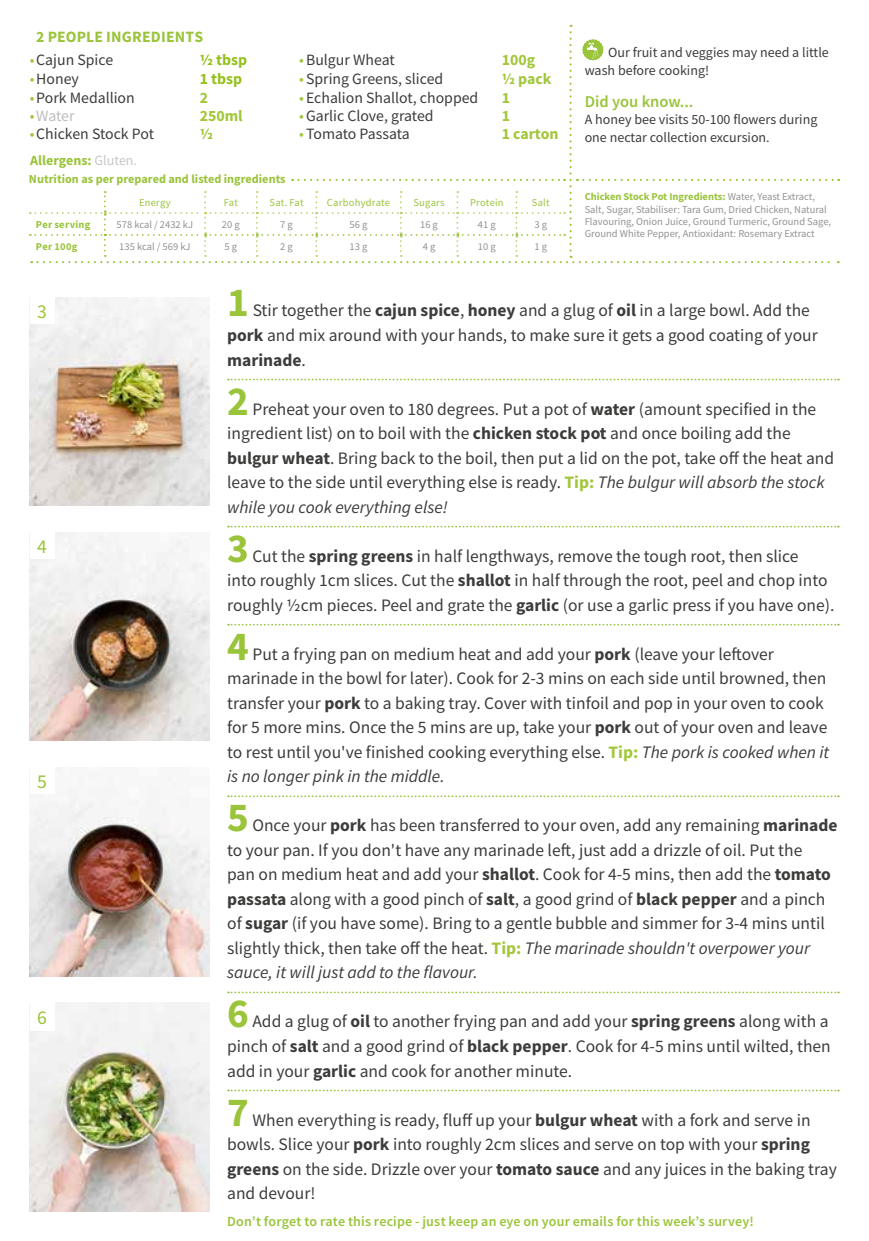
<style>
.page{position:relative;width:869px;height:1241px;background:#fff}
.page>*{position:absolute;margin:0;border:0;box-sizing:border-box;transform-origin:0 0}
.t1{font:700 41.12px "Source Sans Pro";color:#9ac43a}
.t2{font:19.6px "Source Sans Pro";color:#9ac43a}
.t3{font:17.5px/24.5px "Source Sans Pro";color:#3c3c3b}
.t4{font:600 16.45px "Source Sans Pro";color:#9ac43a}
.t5{font:15.75px "Source Sans Pro";color:#3c3c3b}
.t6{font:700 15.75px "Source Sans Pro";color:#a2c73a}
.t7{font:700 15.75px "Source Sans Pro";letter-spacing:.01em;color:#9ac43a}
.t8{font:700 15.75px "Source Sans Pro";color:#95c11f}
.t9{font:15.75px "Source Sans Pro";letter-spacing:-.015em;color:#bcbcbc}
.t10{font:14px/17.5px "Source Sans Pro";color:#3c3c3b}
.t11{font:600 14px "Source Sans Pro";letter-spacing:.015em;color:#9ac43a}
.t12{font:700 14px "Source Sans Pro";color:#9ac43a}
.t13{font:700 12.25px "Source Sans Pro";color:#9ac43a}
.t14{font:10.5px/12.2px "Source Sans Pro";color:#929292}
.t15{font:10.5px "Source Sans Pro";letter-spacing:.02em;color:#9ac43a}
.t16{font:700 10.5px "Source Sans Pro";letter-spacing:.025em;color:#9ac43a}
.s1{color:#a2c73a}
.s2{font-weight:400;color:#c6c6c6}
.s3{font-weight:700;color:#9ac43a}
.s4{font-weight:700}
.s5{font-weight:700;color:#a2c73a}
.s6{font-style:italic}
</style>
<div class="page">
<img style="left:30px;top:297px;width:180px;height:208px">
<svg style="left:228px;top:378px;width:610px;height:2px"></svg>
<svg style="left:228px;top:525px;width:610px;height:2px"></svg>
<svg style="left:228px;top:623px;width:610px;height:2px"></svg>
<svg style="left:228px;top:795px;width:610px;height:2px"></svg>
<svg style="left:228px;top:991px;width:610px;height:2px"></svg>
<svg style="left:228px;top:1089px;width:610px;height:2px"></svg>
<img style="left:30px;top:1002px;width:180px;height:208px">
<img style="left:30px;top:532px;width:180px;height:208px">
<div style="left:30px;top:297px;width:25px;height:27px;background:#fff"></div>
<div style="left:30px;top:532px;width:25px;height:27px;background:#fff"></div>
<div style="left:30px;top:1002px;width:25px;height:28px;background:#fff"></div>
<img style="left:30px;top:777px;width:180px;height:198px">
<div style="left:30px;top:767px;width:25px;height:27px;background:#fff"></div>
<svg style="left:30px;top:25px;width:808px;height:238px"></svg>
<p class="t7" style="left:36px;top:26px;width:168px">2 PEOPLE INGREDIENTS</p>
<p class="t5" style="left:30px;top:50px;width:85px"><span class="s1">•</span>Cajun Spice</p>
<p class="t8" style="left:200px;top:50px;width:49px">½ tbsp</p>
<p class="t5" style="left:299px;top:50px;width:97px"><span class="s1">•</span>Bulgur Wheat</p>
<p class="t6" style="left:501px;top:50px;width:35px">100g</p>
<p class="t5" style="left:30px;top:69px;width:51px"><span class="s1">•</span>Honey</p>
<p class="t8" style="left:200px;top:68px;width:44px">1 tbsp</p>
<p class="t5" style="left:299px;top:69px;width:145px"><span class="s1">•</span> Spring Greens, sliced</p>
<p class="t6" style="left:501px;top:68px;width:51px">½ pack</p>
<p class="t5" style="left:30px;top:87px;width:106px"><span class="s1">•</span>Pork Medallion</p>
<p class="t6" style="left:200px;top:87px;width:10px">2</p>
<p class="t5" style="left:299px;top:87px;width:181px"><span class="s1">•</span> Echalion Shallot, chopped</p>
<p class="t6" style="left:501px;top:87px;width:10px">1</p>
<p class="t9" style="left:30px;top:106px;width:46px"><span class="s1">•</span>Water</p>
<p class="t6" style="left:200px;top:105px;width:44px">250ml</p>
<p class="t5" style="left:299px;top:106px;width:136px"><span class="s1">•</span>Garlic Clove, grated</p>
<p class="t6" style="left:501px;top:105px;width:10px">1</p>
<p class="t5" style="left:30px;top:124px;width:126px"><span class="s1">•</span>Chicken Stock Pot</p>
<p class="t6" style="left:200px;top:123px;width:15px">½</p>
<p class="t5" style="left:299px;top:124px;width:112px"><span class="s1">•</span> Tomato Passata</p>
<p class="t6" style="left:501px;top:123px;width:58px">1 carton</p>
<p class="t12" style="left:30px;top:151px;width:108px">Allergens: <span class="s2">Gluten.</span></p>
<p class="t15" style="left:139px;top:196px;width:33px">Energy</p>
<p class="t15" style="left:224px;top:196px;width:16px">Fat</p>
<p class="t15" style="left:269px;top:196px;width:36px">Sat. Fat</p>
<p class="t15" style="left:327px;top:196px;width:65px">Carbohydrate</p>
<p class="t15" style="left:413px;top:196px;width:33px">Sugars</p>
<p class="t15" style="left:470px;top:196px;width:35px">Protein</p>
<p class="t15" style="left:531px;top:196px;width:19px">Salt</p>
<p class="t16" style="left:36px;top:217px;width:56px">Per serving</p>
<p class="t14" style="left:117px;top:218px;width:78px">578 kcal / 2432 kJ</p>
<p class="t14" style="left:222px;top:218px;width:19px">20 g</p>
<p class="t14" style="left:280px;top:218px;width:14px">7 g</p>
<p class="t14" style="left:349px;top:218px;width:19px">56 g</p>
<p class="t14" style="left:420px;top:218px;width:19px">16 g</p>
<p class="t14" style="left:477px;top:218px;width:19px">41 g</p>
<p class="t14" style="left:534px;top:218px;width:14px">3 g</p>
<p class="t16" style="left:36px;top:239px;width:43px">Per 100g</p>
<p class="t14" style="left:119px;top:240px;width:73px">135 kcal / 569 kJ</p>
<p class="t14" style="left:224px;top:240px;width:14px">5 g</p>
<p class="t14" style="left:280px;top:240px;width:14px">2 g</p>
<p class="t14" style="left:349px;top:240px;width:19px">13 g</p>
<p class="t14" style="left:422px;top:240px;width:14px">4 g</p>
<p class="t14" style="left:477px;top:240px;width:19px">10 g</p>
<p class="t14" style="left:534px;top:240px;width:14px">1 g</p>
<p class="t13" style="left:29px;top:170px;width:258px">Nutrition as per prepared and listed ingredients</p>
<p class="t10" style="left:584px;top:44px;width:245px;text-indent:23px">Our fruit and veggies may need a little wash before cooking!</p>
<p class="t4" style="left:584px;top:90px;width:110px">Did you know...</p>
<p class="t10" style="left:584px;top:110px;width:234px">A honey bee visits 50-100 flowers during one nectar collection excursion.</p>
<p class="t14" style="left:584px;top:191px;width:248px"><span class="s3">Chicken Stock Pot Ingredients:</span> Water, Yeast Extract, Salt, Sugar, Stabiliser: Tara Gum, Dried Chicken, Natural Flavouring, Onion Juice, Ground Turmeric, Ground Sage, Ground White Pepper, Antioxidant: Rosemary Extract</p>
<p class="t2" style="left:37px;top:299px;width:11px">3</p>
<p class="t2" style="left:37px;top:534px;width:11px">4</p>
<p class="t2" style="left:37px;top:769px;width:11px">5</p>
<p class="t2" style="left:37px;top:1005px;width:11px">6</p>
<h1 class="t1" style="left:227px;top:275px;width:23px">1</h1>
<p class="t3" style="left:227px;top:298px;width:592px;text-indent:25px">Stir together the <span class="s4">cajun spice</span>, <span class="s4">honey</span> and a glug of <span class="s4">oil</span> in a large bowl. Add the <span class="s4">pork</span> and mix around with your hands, to make sure it gets a good coating of your <span class="s4">marinade</span>.</p>
<h1 class="t1" style="left:227px;top:373px;width:23px">2</h1>
<p class="t3" style="left:227px;top:396px;width:608px;text-indent:25px">Preheat your oven to 180 degrees. Put a pot of <span class="s4">water</span> (amount specified in the ingredient list) on to boil with the <span class="s4">chicken stock pot</span> and once boiling add the <span class="s4">bulgur wheat</span>. Bring back to the boil, then put a lid on the pot, take off the heat and leave to the side until everything else is ready. <span class="s5">Tip:</span> <span class="s6">The bulgur will absorb the stock while you cook everything else!</span></p>
<h1 class="t1" style="left:227px;top:520px;width:23px">3</h1>
<p class="t3" style="left:227px;top:543px;width:608px;text-indent:25px">Cut the <span class="s4">spring greens</span> in half lengthways, remove the tough root, then slice<br>into roughly 1cm slices. Cut the <span class="s4">shallot</span> in half through the root, peel and chop into roughly ½cm pieces. Peel and grate the <span class="s4">garlic</span> (or use a garlic press if you have one).</p>
<h1 class="t1" style="left:227px;top:618px;width:23px">4</h1>
<p class="t3" style="left:227px;top:641px;width:603px;text-indent:25px">Put a frying pan on medium heat and add your <span class="s4">pork</span> (leave your leftover marinade in the bowl for later). Cook for 2-3 mins on each side until browned, then transfer your <span class="s4">pork</span> to a baking tray. Cover with tinfoil and pop in your oven to cook for 5 more mins. Once the 5 mins are up, take your <span class="s4">pork</span> out of your oven and leave to rest until you've finished cooking everything else. <span class="s5">Tip:</span> <span class="s6">The pork is cooked when it is no longer pink in the middle.</span></p>
<h1 class="t1" style="left:227px;top:789px;width:23px">5</h1>
<p class="t3" style="left:227px;top:813px;width:611px;text-indent:25px">Once your <span class="s4">pork</span> has been transferred to your oven, add any remaining <span class="s4">marinade </span>to your pan. If you don't have any marinade left, just add a drizzle of oil. Put the<br>pan on medium heat and add your <span class="s4">shallot</span>. Cook for 4-5 mins, then add the <span class="s4">tomato passata</span> along with a good pinch of <span class="s4">salt</span>, a good grind of <span class="s4">black pepper</span> and a pinch of <span class="s4">sugar</span> (if you have some). Bring to a gentle bubble and simmer for 3-4 mins until slightly thick, then take off the heat. <span class="s5">Tip:</span> <span class="s6">The marinade shouldn't overpower your sauce, it will just add to the flavour.</span></p>
<h1 class="t1" style="left:227px;top:985px;width:23px">6</h1>
<p class="t3" style="left:227px;top:1009px;width:605px;text-indent:25px">Add a glug of <span class="s4">oil</span> to another frying pan and add your <span class="s4">spring greens</span> along with a pinch of <span class="s4">salt</span> and a good grind of <span class="s4">black pepper</span>. Cook for 4-5 mins until wilted, then add in your <span class="s4">garlic</span> and cook for another minute.</p>
<h1 class="t1" style="left:227px;top:1083px;width:23px">7</h1>
<p class="t3" style="left:227px;top:1107px;width:611px;text-indent:25px">When everything is ready, fluff up your <span class="s4">bulgur wheat</span> with a fork and serve in bowls. Slice your <span class="s4">pork</span> into roughly 2cm slices and serve on top with your <span class="s4">spring greens</span> on the side. Drizzle over your <span class="s4">tomato sauce</span> and any juices in the baking tray and devour!</p>
<p class="t11" style="left:227px;top:1212px;width:528px">Don’t forget to rate this recipe - just keep an eye on your emails for this week’s survey!</p>
</div>
